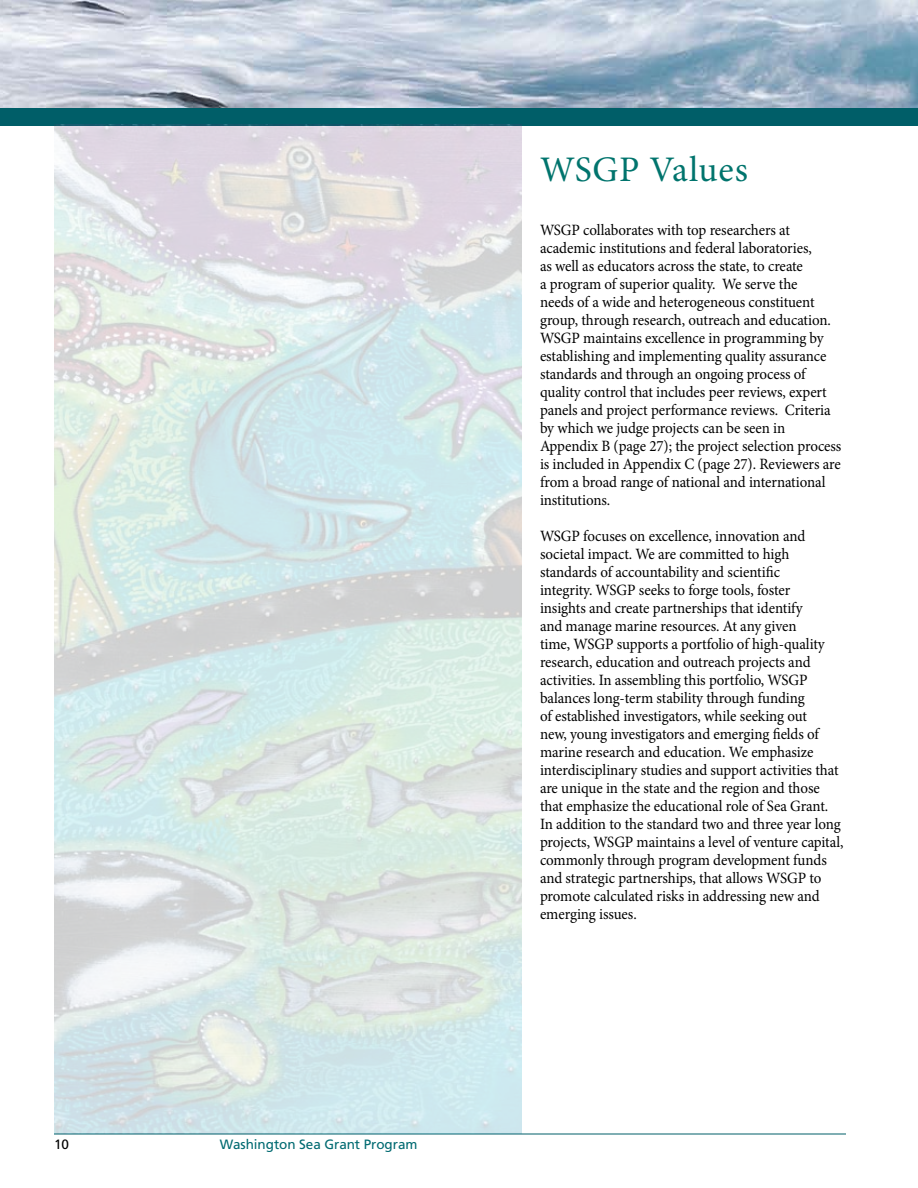
<style>
.page{position:relative;width:918px;height:1188px;background:#fff}
.page>*{position:absolute;margin:0;border:0;box-sizing:border-box;transform-origin:0 0}
.t1{font:36px "Minion Pro";letter-spacing:.025em;color:#00746d}
.t2{font:15.75px/18px "Minion Pro";letter-spacing:-.005em;color:#000;scale:.95 1}
.t3{font:13.5px "Frutiger LT Std";letter-spacing:-.005em;color:#006a71}
.t4{font:13.5px "Frutiger LT Std";color:#000}
</style>
<div class="page">
<div style="left:0;top:108px;width:918px;height:18px;background:#005e68"></div>
<hr style="left:54px;top:1134px;width:792px;height:1px;background:#005e68">
<img style="left:0;top:0;width:918px;height:108px">
<img style="left:54px;top:125px;width:468px;height:1009px">
<p class="t4" style="left:54px;top:1136px;width:16px">10</p>
<p class="t3" style="left:220px;top:1136px;width:199px">Washington Sea Grant Program</p>
<h1 class="t1" style="left:540px;top:145px;width:210px">WSGP Values</h1>
<p class="t2" style="left:540px;top:221px;width:319px">WSGP collaborates with top researchers at academic institutions and federal laboratories,<br>as well as educators across the state, to create<br>a program of superior quality. We serve the<br>needs of a wide and heterogeneous constituent group, through research, outreach and education.<br>WSGP maintains excellence in programming by establishing and implementing quality assurance standards and through an ongoing process of quality control that includes peer reviews, expert panels and project performance reviews. Criteria by which we judge projects can be seen in Appendix B (page 27); the project selection process is included in Appendix C (page 27). Reviewers are from a broad range of national and international institutions.</p>
<p class="t2" style="left:540px;top:527px;width:321px">WSGP focuses on excellence, innovation and societal impact. We are committed to high standards of accountability and scientific<br>integrity. WSGP seeks to forge tools, foster<br>insights and create partnerships that identify<br>and manage marine resources. At any given<br>time, WSGP supports a portfolio of high-quality research, education and outreach projects and activities. In assembling this portfolio, WSGP balances long-term stability through funding<br>of established investigators, while seeking out<br>new, young investigators and emerging fields of marine research and education. We emphasize interdisciplinary studies and support activities that are unique in the state and the region and those that emphasize the educational role of Sea Grant.<br>In addition to the standard two and three year long projects, WSGP maintains a level of venture capital, commonly through program development funds and strategic partnerships, that allows WSGP to promote calculated risks in addressing new and emerging issues.</p>
</div>
